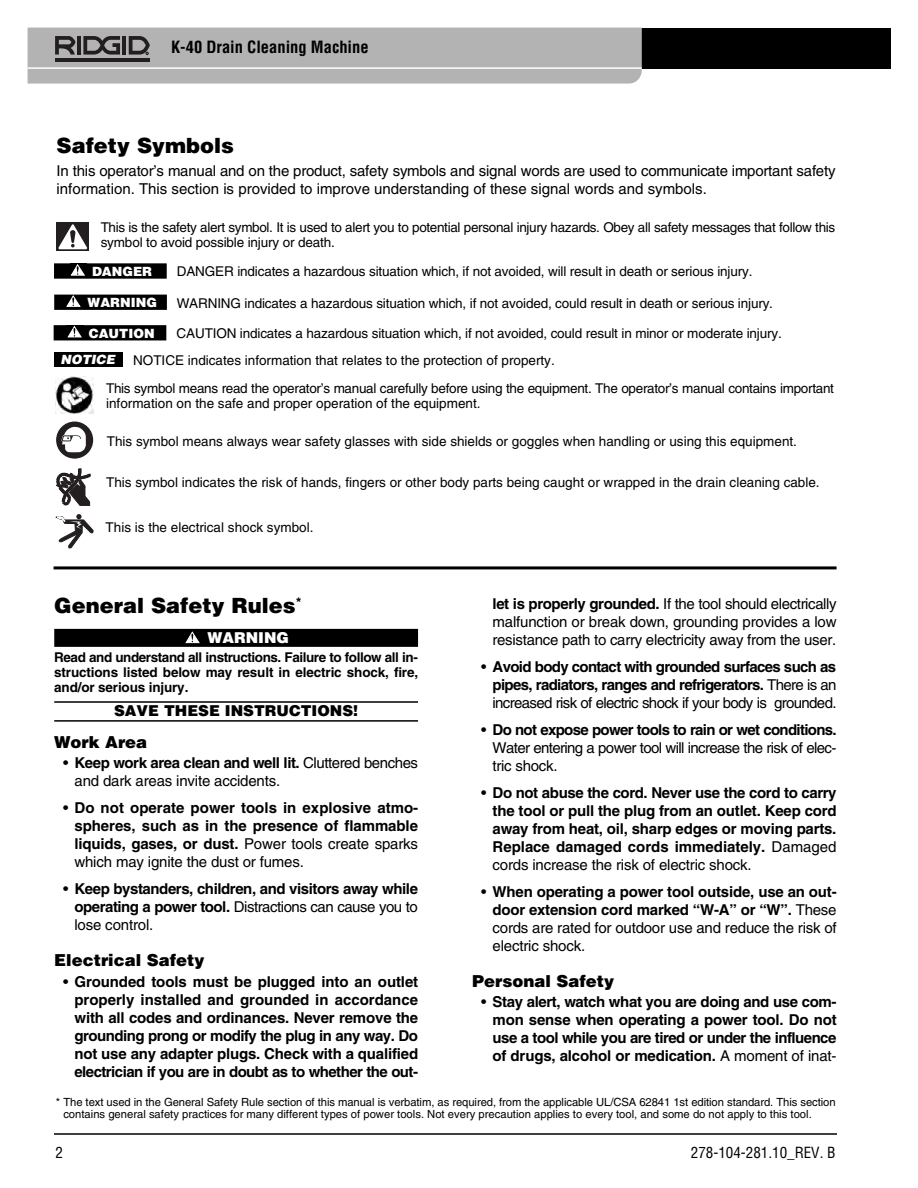
<style>
.page{position:relative;width:918px;height:1188px;background:#fff}
.page>*{position:absolute;margin:0;border:0;box-sizing:border-box;transform-origin:0 0}
.t1{font:900 21px "Helvetica LT Std";color:#000}
.t2{font:900 16.5px "Helvetica LT Std";color:#000}
.t3{font:700 condensed 16.5px "Helvetica LT Std";color:#000}
.t4{font:700 15px/18px "Helvetica LT Std";letter-spacing:-.015em;color:#000;text-align:justify}
.t5{font:15px/18px "Helvetica LT Std";letter-spacing:-.015em;color:#000}
.t6{font:900 15px "Helvetica LT Std";color:#000}
.t7{font:condensed 15px "Helvetica LT Std";color:#000}
.t8{font:900 15px "Helvetica LT Std";color:#fff}
.t9{font:13.5px/15px "Helvetica LT Std";letter-spacing:-.01em;color:#000}
.t10{font:700 13.5px/15px "Helvetica LT Std";letter-spacing:-.01em;color:#000;text-align:justify}
.t11{font:900 12.75px "Helvetica LT Std";color:#fff}
.t12{font:italic 900 12.75px "Helvetica LT Std";color:#fff}
.t13{font:11.25px/12px "Helvetica LT Std";letter-spacing:-.005em;color:#000}
.s1{font-weight:700}
.s2{font-weight:400}
</style>
<div class="page">
<hr style="left:54px;top:1133px;width:783px;height:2px;background:#000">
<div style="left:464px;top:28px;width:427px;height:41px;background:#000"></div>
<svg style="left:28px;top:28px;width:614px;height:56px;background:#afafaf"></svg>
<div style="left:54px;top:629px;width:364px;height:18px;background:#000"></div>
<hr style="left:54px;top:701px;width:364px;height:2px;background:#000">
<hr style="left:54px;top:720px;width:364px;height:2px;background:#000">
<svg style="left:186px;top:632px;width:13px;height:11px"></svg>
<svg style="left:57px;top:222px;width:32px;height:29px"></svg>
<svg style="left:58px;top:224px;width:29px;height:25px"></svg>
<div style="left:54px;top:263px;width:113px;height:16px;background:#000"></div>
<svg style="left:70px;top:264px;width:15px;height:12px"></svg>
<svg style="left:71px;top:265px;width:14px;height:10px"></svg>
<div style="left:54px;top:295px;width:113px;height:15px;background:#000"></div>
<svg style="left:67px;top:296px;width:13px;height:11px"></svg>
<div style="left:54px;top:325px;width:112px;height:15px;background:#000"></div>
<svg style="left:67px;top:336px;width:15px;height:2px"></svg>
<svg style="left:68px;top:326px;width:13px;height:11px"></svg>
<svg style="left:56px;top:422px;width:37px;height:37px"></svg>
<svg style="left:57px;top:469px;width:33px;height:37px"></svg>
<svg style="left:56px;top:514px;width:37px;height:34px"></svg>
<hr style="left:54px;top:566px;width:783px;height:3px;background:#000">
<img style="left:56px;top:377px;width:37px;height:36px">
<div style="left:54px;top:353px;width:69px;height:14px;background:#000"></div>
<p class="t3" style="left:171px;top:41px;width:199px">K-40 Drain Cleaning Machine</p>
<h1 class="t1" style="left:57px;top:138px;width:179px">Safety Symbols</h1>
<p class="t5" style="left:57px;top:163px;width:780px">In this operator’s manual and on the product, safety symbols and signal words are used to communicate important safety information. This section is provided to improve understanding of these signal words and symbols.</p>
<p class="t9" style="left:101px;top:221px;width:736px">This is the safety alert symbol. It is used to alert you to potential personal injury hazards. Obey all safety messages that follow this symbol to avoid possible injury or death.</p>
<p class="t9" style="left:177px;top:265px;width:577px">DANGER indicates a hazardous situation which, if not avoided, will result in death or serious injury.</p>
<p class="t11" style="left:88px;top:298px;width:71px">WARNING</p>
<p class="t9" style="left:177px;top:297px;width:598px">WARNING indicates a hazardous situation which, if not avoided, could result in death or serious injury.</p>
<p class="t11" style="left:89px;top:329px;width:67px">CAUTION</p>
<p class="t11" style="left:92px;top:267px;width:62px">DANGER</p>
<p class="t9" style="left:133px;top:321px;width:650px;line-height:27px;text-indent:43px">CAUTION indicates a hazardous situation which, if not avoided, could result in minor or moderate injury.<br>NOTICE indicates information that relates to the protection of property.</p>
<p class="t9" style="left:106px;top:382px;width:729px">This symbol means read the operator’s manual carefully before using the equipment. The operator’s manual contains important information on the safe and proper operation of the equipment.</p>
<p class="t9" style="left:107px;top:435px;width:692px">This symbol means always wear safety glasses with side shields or goggles when handling or using this equipment.</p>
<p class="t9" style="left:106px;top:476px;width:715px">This symbol indicates the risk of hands, fingers or other body parts being caught or wrapped in the drain cleaning cable.</p>
<p class="t9" style="left:106px;top:521px;width:209px">This is the electrical shock symbol.</p>
<p class="t12" style="left:60px;top:355px;width:56px">NOTICE</p>
<h1 class="t1" style="left:54px;top:598px;width:249px">General Safety Rules<sup>*</sup></h1>
<p class="t8" style="left:207px;top:632px;width:83px">WARNING</p>
<p class="t10" style="left:54px;top:651px;width:365px">Read and understand all instructions. Failure to follow all in&shy;structions listed below may result in electric shock, fire, and/or serious injury.</p>
<p class="t6" style="left:114px;top:705px;width:246px">SAVE THESE INSTRUCTIONS!</p>
<p class="t2" style="left:54px;top:736px;width:94px">Work Area</p>
<p class="t5" style="left:75px;top:756px;width:345px;text-indent:-11px">• <span class="s1">Keep work area clean and well lit.</span> Cluttered benches and dark areas invite accidents.</p>
<p class="t4" style="left:74px;top:801px;width:345px;text-indent:-11px"><span class="s2">•</span> Do not operate power tools in explosive atmo&shy;spheres, such as in the presence of flammable liquids, gases, or dust. <span class="s2">Power tools create sparks which may ignite the dust or fumes.</span></p>
<p class="t4" style="left:74px;top:882px;width:345px;text-indent:-11px"><span class="s2">•</span> Keep bystanders, children, and visitors away while operating a power tool. <span class="s2">Distractions can cause you to lose control.</span></p>
<p class="t2" style="left:54px;top:955px;width:152px">Electrical Safety</p>
<p class="t4" style="left:75px;top:974px;width:345px;text-indent:-11px"><span class="s2">•</span> Grounded tools must be plugged into an outlet properly installed and grounded in accordance with all codes and ordinances. Never remove the grounding prong or modify the plug in any way. Do not use any adapter plugs. Check with a qualified electrician if you are in doubt as to whether the out-</p>
<p class="t5" style="left:493px;top:596px;width:346px;text-align:justify"><span class="s1">let is properly grounded.</span> If the tool should electrically malfunction or break down, grounding provides a low resistance path to carry electricity away from the user.</p>
<p class="t4" style="left:493px;top:659px;width:346px;text-indent:-11px"><span class="s2">•</span> Avoid body contact with grounded surfaces such as pipes, radiators, ranges and refrigerators. <span class="s2">There is an increased risk of electric shock if your body is grounded.</span></p>
<p class="t5" style="left:493px;top:722px;width:346px;text-align:justify;text-indent:-11px">• <span class="s1">Do not expose power tools to rain or wet conditions.<br></span>Water entering a power tool will increase the risk of elec&shy;tric shock.</p>
<p class="t4" style="left:493px;top:785px;width:346px;text-indent:-11px"><span class="s2">•</span> Do not abuse the cord. Never use the cord to carry the tool or pull the plug from an outlet. Keep cord away from heat, oil, sharp edges or moving parts.<br>Replace damaged cords immediately. <span class="s2">Damaged cords increase the risk of electric shock.</span></p>
<p class="t4" style="left:493px;top:884px;width:346px;text-indent:-11px"><span class="s2">•</span> When operating a power tool outside, use an out&shy;door extension cord marked “W-A” or “W”. <span class="s2">These cords are rated for outdoor use and reduce the risk of electric shock.</span></p>
<p class="t2" style="left:472px;top:975px;width:144px">Personal Safety</p>
<p class="t4" style="left:493px;top:994px;width:346px;text-indent:-11px"><span class="s2">•</span> Stay alert, watch what you are doing and use com&shy;mon sense when operating a power tool. Do not use a tool while you are tired or under the influence of drugs, alcohol or medication. <span class="s2">A moment of inat-</span></p>
<p class="t13" style="left:63px;top:1098px;width:774px;text-indent:-7px">* The text used in the General Safety Rule section of this manual is verbatim, as required, from the applicable UL/CSA 62841 1st edition standard. This section contains general safety practices for many different types of power tools. Not every precaution applies to every tool, and some do not apply to this tool.</p>
<p class="t7" style="left:56px;top:1146px;width:9px">2</p>
<p class="t7" style="left:691px;top:1146px;width:146px">278-104-281.10_REV. B</p>
</div>
